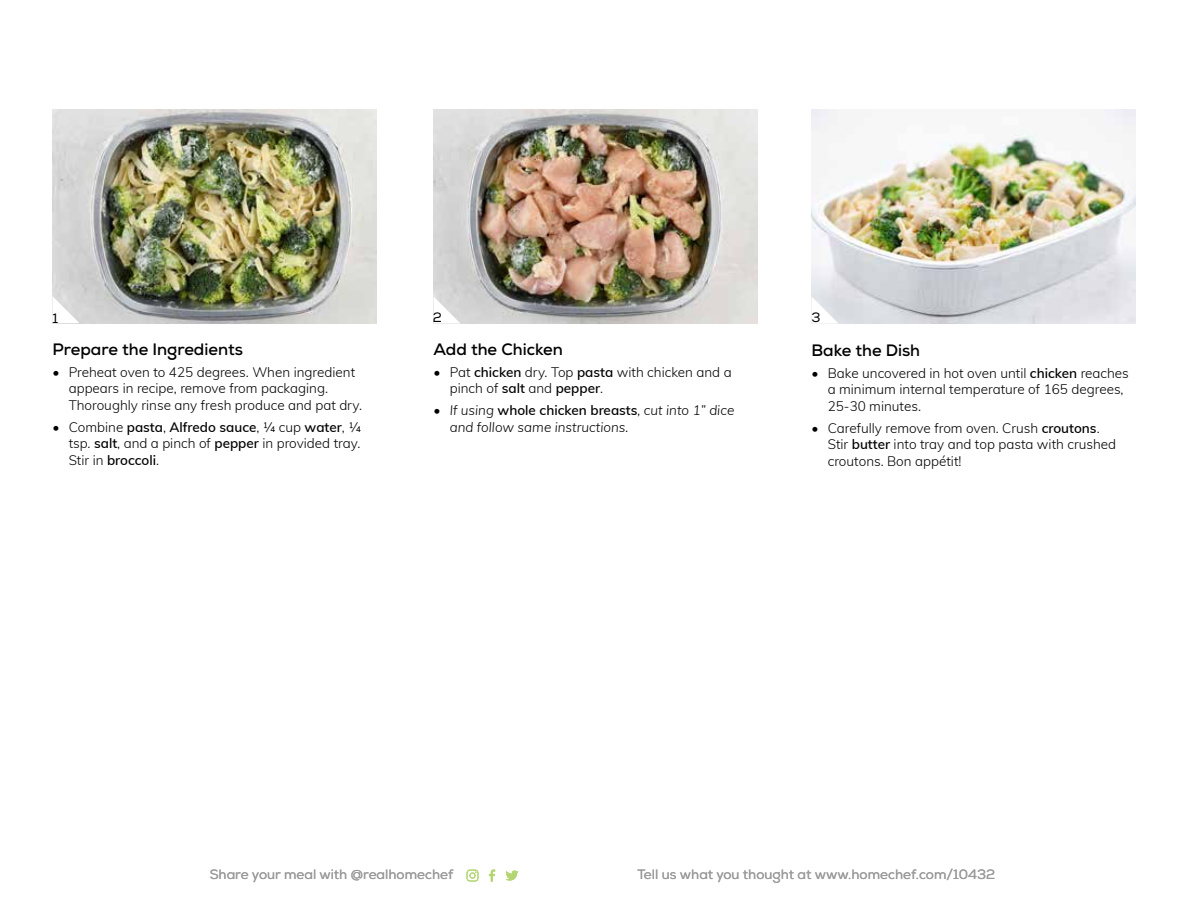
<style>
.page{position:relative;width:1188px;height:918px;background:#fff}
.page>*{position:absolute;margin:0;border:0;box-sizing:border-box;transform-origin:0 0}
.t1{font:700 16.5px "Nexa";color:#000}
.t2{font:300 13.5px/16.5px "Muli";color:#000}
.t3{font:13.5px "Nexa";color:#9a9a9a}
.t4{font:italic 300 13.5px/16.5px "Muli";color:#000}
.t5{font:13.5px "Nexa";color:#000}
.s1{font-weight:600}
.s2{font-style:normal}
.s3{font-weight:600;font-style:normal}
</style>
<div class="page">
<svg style="left:489px;top:870px;width:6px;height:12px"></svg>
<svg style="left:466px;top:870px;width:13px;height:12px"></svg>
<svg style="left:506px;top:871px;width:12px;height:10px"></svg>
<img style="left:812px;top:110px;width:324px;height:213px">
<img style="left:52px;top:110px;width:324px;height:213px">
<img style="left:434px;top:110px;width:324px;height:213px">
<svg style="left:52px;top:296px;width:27px;height:27px"></svg>
<svg style="left:434px;top:297px;width:27px;height:27px"></svg>
<svg style="left:812px;top:297px;width:27px;height:27px"></svg>
<p class="t5" style="left:52px;top:310px;width:7px">1</p>
<p class="t5" style="left:433px;top:309px;width:11px">2</p>
<p class="t5" style="left:812px;top:309px;width:11px">3</p>
<p class="t1" style="left:53px;top:339px;width:192px">Prepare the Ingredients</p>
<p class="t2" style="left:69px;top:363px;width:295px;text-indent:-16px">• Preheat oven to 425 degrees. When ingredient appears in recipe, remove from packaging.<br>Thoroughly rinse any fresh produce and pat dry.</p>
<p class="t2" style="left:69px;top:418px;width:294px;text-align:justify;text-indent:-16px">• Combine <span class="s1">pasta</span>, <span class="s1">Alfredo sauce</span>, ¼ cup <span class="s1">water</span>, ¼ tsp. <span class="s1">salt</span>, and a pinch of <span class="s1">pepper</span> in provided tray.<br>Stir in <span class="s1">broccoli</span>.</p>
<p class="t1" style="left:434px;top:339px;width:131px">Add the Chicken</p>
<p class="t2" style="left:450px;top:363px;width:283px;text-indent:-16px">• Pat <span class="s1">chicken</span> dry. Top <span class="s1">pasta</span> with chicken and a pinch of <span class="s1">salt</span> and <span class="s1">pepper</span>.</p>
<p class="t4" style="left:450px;top:402px;width:286px;text-indent:-16px"><span class="s2">•</span> If using <span class="s3">whole chicken breasts</span>, cut into 1” dice and follow same instructions.</p>
<p class="t1" style="left:812px;top:340px;width:110px">Bake the Dish</p>
<p class="t2" style="left:828px;top:364px;width:303px;text-indent:-16px">• Bake uncovered in hot oven until <span class="s1">chicken</span> reaches a minimum internal temperature of 165 degrees,<br>25-30 minutes.</p>
<p class="t2" style="left:828px;top:419px;width:290px;text-indent:-16px">• Carefully remove from oven. Crush <span class="s1">croutons</span>.<br>Stir <span class="s1">butter</span> into tray and top pasta with crushed croutons. Bon appétit!</p>
<p class="t3" style="left:210px;top:867px;width:245px">Share your meal with @realhomechef</p>
<p class="t3" style="left:638px;top:867px;width:359px">Tell us what you thought at www.homechef.com/10432</p>
</div>
